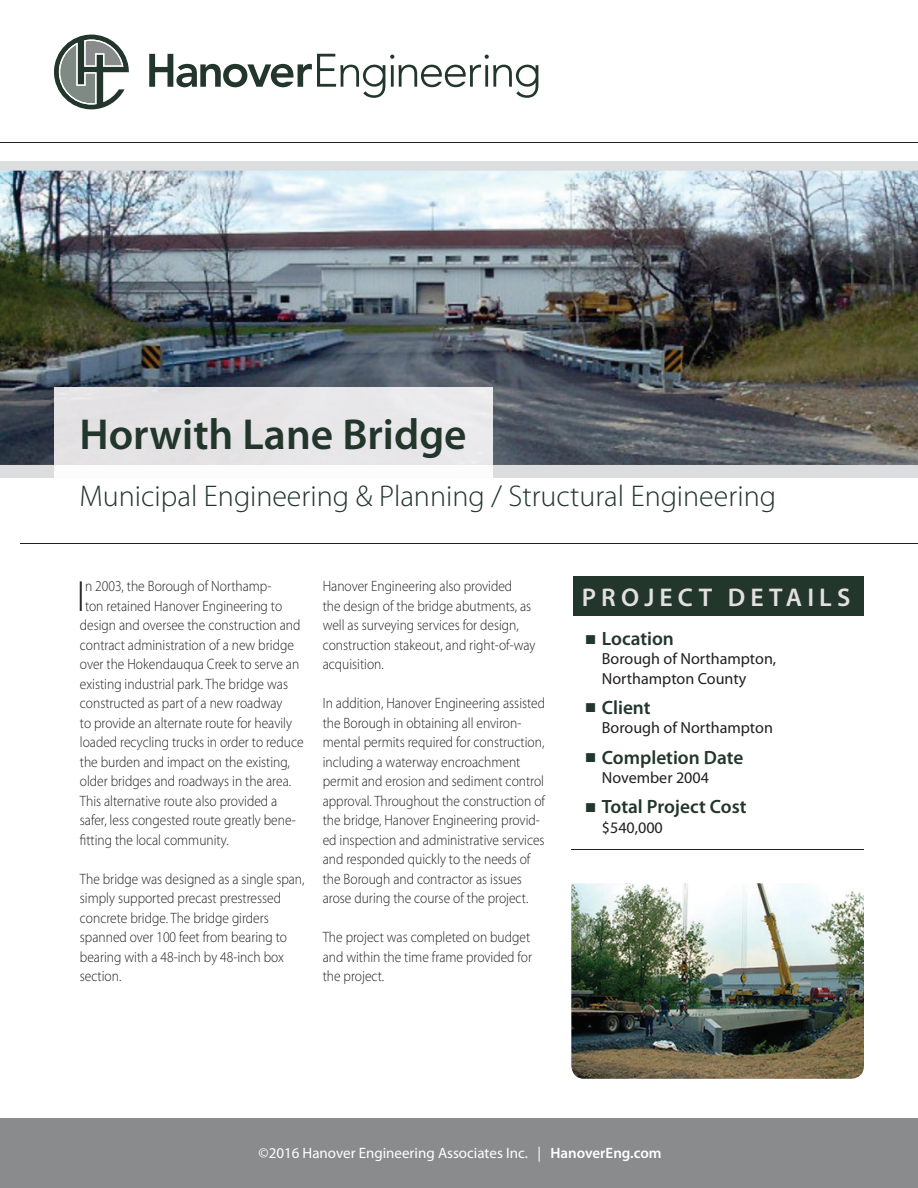
<style>
.page{position:relative;width:918px;height:1188px;background:#fff}
.page>*{position:absolute;margin:0;border:0;box-sizing:border-box;transform-origin:0 0}
.t1{font:300 43.95px "Myriad Pro";color:#231f20;scale:.9 1}
.t2{font:600 43.5px "Myriad Pro";color:#22362b}
.t3{font:300 30px "Myriad Pro";color:#22362b}
.t4{font:600 25.65px "Myriad Pro";letter-spacing:.2em;color:#e3e0e2}
.t5{font:600 19.35px "Myriad Pro";color:#22362b}
.t6{font:16.05px/19.4px "Myriad Pro";color:#231f20}
.t7{font:300 15px/19.5px "Myriad Pro";color:#231f20;scale:.9 1}
.t8{font:15px "Myriad Pro";color:#fff}
.s1{font-weight:600}
</style>
<div class="page">
<div style="left:0;top:161px;width:918px;height:316px;background:#dcdddf"></div>
<div style="left:0;top:1118px;width:918px;height:70px;background:#8a8b8d"></div>
<svg style="left:149px;top:54px;width:389px;height:44px"></svg>
<svg style="left:54px;top:35px;width:75px;height:74px"></svg>
<img style="left:0;top:171px;width:918px;height:294px">
<hr style="left:0;top:142px;width:918px;height:1px;background:#231f20">
<hr style="left:21px;top:543px;width:897px;height:1px;background:#231f20">
<div style="left:54px;top:465px;width:438px;height:12px;background:#fcfcfc"></div>
<div style="left:54px;top:388px;width:438px;height:77px;background:#e6e5e7"></div>
<img style="left:571px;top:883px;width:293px;height:196px">
<div style="left:573px;top:576px;width:291px;height:40px;background:#22362b"></div>
<hr style="left:571px;top:849px;width:293px;height:1px;background:#231f20">
<h2 class="t2" style="left:79px;top:407px;width:389px">Horwith Lane Bridge</h2>
<h3 class="t3" style="left:79px;top:478px;width:698px">Municipal Engineering &amp; Planning / Structural Engineering</h3>
<h1 class="t1" style="left:77px;top:570px;width:11px">I</h1>
<p class="t7" style="left:85px;top:576px;width:209px">n 2003, the Borough of Northamp-</p>
<p class="t7" style="left:85px;top:596px;width:221px">ton retained Hanover Engineering to</p>
<p class="t7" style="left:80px;top:615px;width:247px">design and oversee the construction and</p>
<p class="t7" style="left:80px;top:635px;width:239px">contract administration of a new bridge</p>
<p class="t7" style="left:80px;top:654px;width:245px">over the Hokendauqua Creek to serve an</p>
<p class="t7" style="left:80px;top:674px;width:233px">existing industrial park. The bridge was</p>
<p class="t7" style="left:80px;top:693px;width:227px">constructed as part of a new roadway</p>
<p class="t7" style="left:80px;top:713px;width:237px">to provide an alternate route for heavily</p>
<p class="t7" style="left:80px;top:732px;width:250px">loaded recycling trucks in order to reduce</p>
<p class="t7" style="left:80px;top:752px;width:235px">the burden and impact on the existing,</p>
<p class="t7" style="left:80px;top:771px;width:236px">older bridges and roadways in the area.</p>
<p class="t7" style="left:80px;top:791px;width:221px">This alternative route also provided a</p>
<p class="t7" style="left:80px;top:810px;width:242px">safer, less congested route greatly bene-</p>
<p class="t7" style="left:86px;top:830px;width:160px">tting the local community.</p>
<p class="t7" style="left:80px;top:869px;width:251px">The bridge was designed as a single span, simply supported precast prestressed concrete bridge. The bridge girders spanned over 100 feet from bearing to bearing with a 48-inch by 48-inch box section.</p>
<p class="t7" style="left:323px;top:576px;width:238px">Hanover Engineering also provided<br>the design of the bridge abutments, as well as surveying services for design, construction stakeout, and right-of-way acquisition.</p>
<p class="t7" style="left:323px;top:693px;width:249px">In addition, Hanover Engineering assisted the Borough in obtaining all environ&shy;mental permits required for construction, including a waterway encroachment permit and erosion and sediment control approval. Throughout the construction of the bridge, Hanover Engineering provid&shy;ed inspection and administrative services and responded quickly to the needs of the Borough and contractor as issues arose during the course of the project.</p>
<p class="t7" style="left:323px;top:927px;width:234px">The project was completed on budget and within the time frame provided for the project.</p>
<h3 class="t4" style="left:582px;top:581px;width:270px">PROJECT DETAILS</h3>
<p class="t5" style="left:586px;top:626px;width:90px">■ Location</p>
<p class="t6" style="left:602px;top:649px;width:176px">Borough of Northampton,<br>Northampton County</p>
<p class="t5" style="left:586px;top:695px;width:66px">■ Client</p>
<p class="t6" style="left:602px;top:718px;width:173px">Borough of Northampton</p>
<p class="t5" style="left:586px;top:745px;width:159px">■ Completion Date</p>
<p class="t6" style="left:602px;top:768px;width:109px">November 2004</p>
<p class="t5" style="left:586px;top:795px;width:162px">■ Total Project Cost</p>
<p class="t6" style="left:602px;top:817px;width:63px">$540,000</p>
<p class="t8" style="left:259px;top:1143px;width:405px">©2016 Hanover Engineering Associates Inc. | <span class="s1">HanoverEng.com</span></p>
</div>
